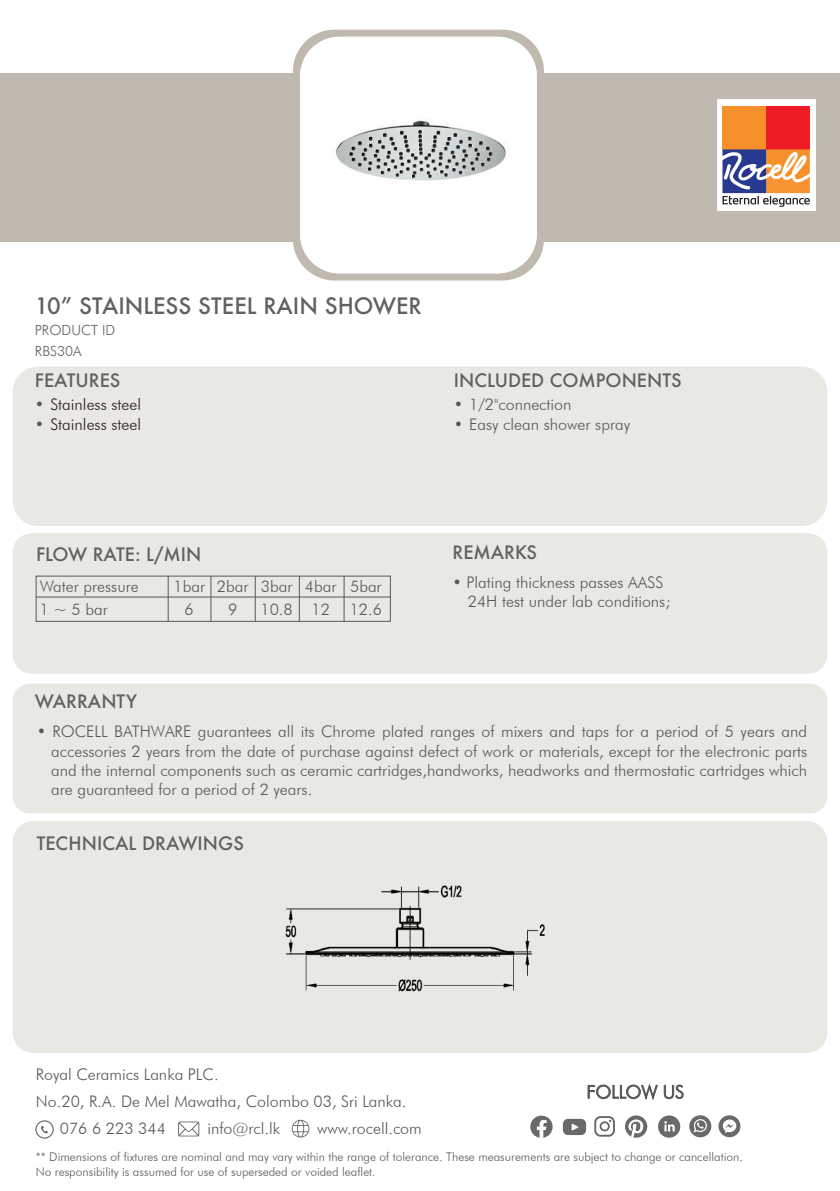
<style>
.page{position:relative;width:840px;height:1191px;background:#fff}
.page>*{position:absolute;margin:0;border:0;box-sizing:border-box;transform-origin:0 0}
.t1{font:500 22px "Futura";color:#606160}
.t2{font:500 18px "Futura";color:#606160}
.t3{font:300 18px "Futura BT";color:#57585a}
.t4{font:300 16px/19.2px "Futura BT";color:#57585a}
.t5{font:300 16px "Futura BT";color:#231f20}
.t6{font:300 14px/20.8px "Futura BT";color:#606160}
.t7{font:300 12px/14.4px "Futura BT";color:#57585a}
.s1{color:#57585a}
</style>
<div class="page">
<div style="left:13px;top:366px;width:813px;height:160px;background:#e9e8e3;border-radius:26px"></div>
<div style="left:13px;top:533px;width:813px;height:141px;background:#e9e8e3;border-radius:19px"></div>
<div style="left:13px;top:683px;width:813px;height:130px;background:#e9e8e3;border-radius:17px"></div>
<div style="left:13px;top:821px;width:813px;height:232px;background:#e9e8e3;border-radius:21px"></div>
<svg style="left:35px;top:1120px;width:19px;height:18px"></svg>
<svg style="left:178px;top:1121px;width:21px;height:15px"></svg>
<svg style="left:291px;top:1119px;width:18px;height:18px"></svg>
<svg style="left:530px;top:1115px;width:22px;height:23px"></svg>
<svg style="left:625px;top:1115px;width:22px;height:22px"></svg>
<svg style="left:594px;top:1116px;width:20px;height:20px"></svg>
<svg style="left:563px;top:1118px;width:22px;height:17px"></svg>
<svg style="left:657px;top:1115px;width:22px;height:22px"></svg>
<svg style="left:664px;top:1121px;width:10px;height:10px"></svg>
<svg style="left:688px;top:1115px;width:23px;height:22px"></svg>
<svg style="left:693px;top:1119px;width:13px;height:13px"></svg>
<svg style="left:718px;top:1115px;width:22px;height:22px"></svg>
<svg style="left:722px;top:1119px;width:14px;height:14px"></svg>
<svg style="left:587px;top:1083px;width:70px;height:17px"></svg>
<svg style="left:663px;top:1084px;width:20px;height:15px"></svg>
<div style="left:0;top:73px;width:839px;height:168px;background:#bfb9af"></div>
<div style="left:293px;top:30px;width:250px;height:250px;background:#bfb9af;border-radius:42px"></div>
<img style="left:300px;top:37px;width:236px;height:236px">
<div style="left:717px;top:100px;width:98px;height:111px;background:#fff"></div>
<div style="left:765px;top:106px;width:44px;height:43px;background:#ee1c25"></div>
<div style="left:722px;top:106px;width:43px;height:43px;background:#f6902a"></div>
<svg style="left:722px;top:149px;width:87px;height:58px"></svg>
<div style="left:36px;top:576px;width:354px;height:45px;border:1px solid #57585a"></div>
<hr style="left:168px;top:576px;width:1px;height:45px;background:#57585a">
<hr style="left:210px;top:576px;width:1px;height:45px;background:#57585a">
<hr style="left:255px;top:576px;width:1px;height:45px;background:#57585a">
<hr style="left:299px;top:576px;width:1px;height:45px;background:#57585a">
<hr style="left:343px;top:576px;width:1px;height:45px;background:#57585a">
<hr style="left:36px;top:596px;width:354px;height:1px;background:#57585a">
<img style="left:285px;top:885px;width:260px;height:107px">
<h1 class="t1" style="left:35px;top:291px;width:388px">10” STAINLESS STEEL RAIN SHOWER</h1>
<p class="t6" style="left:35px;top:320px;width:82px">PRODUCT ID<br>RBS30A</p>
<p class="t2" style="left:35px;top:367px;width:87px">FEATURES</p>
<p class="t2" style="left:453px;top:367px;width:229px">INCLUDED COMPONENTS</p>
<p class="t5" style="left:35px;top:395px;width:108px"><span class="s1">•</span> Stainless steel</p>
<p class="t5" style="left:35px;top:414px;width:108px"><span class="s1">•</span> Stainless steel</p>
<p class="t4" style="left:453px;top:395px;width:119px">• 1/2"connection</p>
<p class="t4" style="left:453px;top:414px;width:178px">• Easy clean shower spray</p>
<p class="t2" style="left:36px;top:542px;width:167px">FLOW RATE: L/MIN</p>
<p class="t2" style="left:452px;top:540px;width:86px">REMARKS</p>
<p class="t4" style="left:467px;top:572px;width:204px;text-indent:-15px">• Plating thickness passes AASS<br>24H test under lab conditions;</p>
<p class="t4" style="left:40px;top:576px;width:101px">Water pressure</p>
<p class="t4" style="left:173px;top:576px;width:210px">1bar 2bar 3bar 4bar 5bar</p>
<p class="t4" style="left:40px;top:599px;width:69px">1 ~ 5 bar</p>
<p class="t4" style="left:184px;top:599px;width:11px">6</p>
<p class="t4" style="left:228px;top:599px;width:11px">9</p>
<p class="t4" style="left:260px;top:599px;width:123px">10.8 12 12.6</p>
<p class="t2" style="left:35px;top:689px;width:103px">WARRANTY</p>
<p class="t4" style="left:51px;top:722px;width:757px;text-align:justify;text-indent:-14px">• ROCELL BATHWARE guarantees all its Chrome plated ranges of mixers and taps for a period of 5 years and accessories 2 years from the date of purchase against defect of work or materials, except for the electronic parts and the internal components such as ceramic cartridges,handworks, headworks and thermostatic cartridges which are guaranteed for a period of 2 years.</p>
<p class="t2" style="left:37px;top:831px;width:208px">TECHNICAL DRAWINGS</p>
<p class="t4" style="left:36px;top:1064px;width:184px">Royal Ceramics Lanka PLC.</p>
<p class="t4" style="left:36px;top:1091px;width:372px">No.20, R.A. De Mel Mawatha, Colombo 03, Sri Lanka.</p>
<p class="t4" style="left:60px;top:1118px;width:107px">076 6 223 344</p>
<p class="t4" style="left:207px;top:1118px;width:74px">info@rcl.lk</p>
<p class="t4" style="left:317px;top:1118px;width:106px">www.rocell.com</p>
<p class="t3" style="left:586px;top:1081px;width:99px">FOLLOW US</p>
<p class="t7" style="left:36px;top:1149px;width:708px">** Dimensions of fixtures are nominal and may vary within the range of tolerance. These measurements are subject to change or cancellation.<br>No responsibility is assumed for use of superseded or voided leaflet.</p>
</div>
